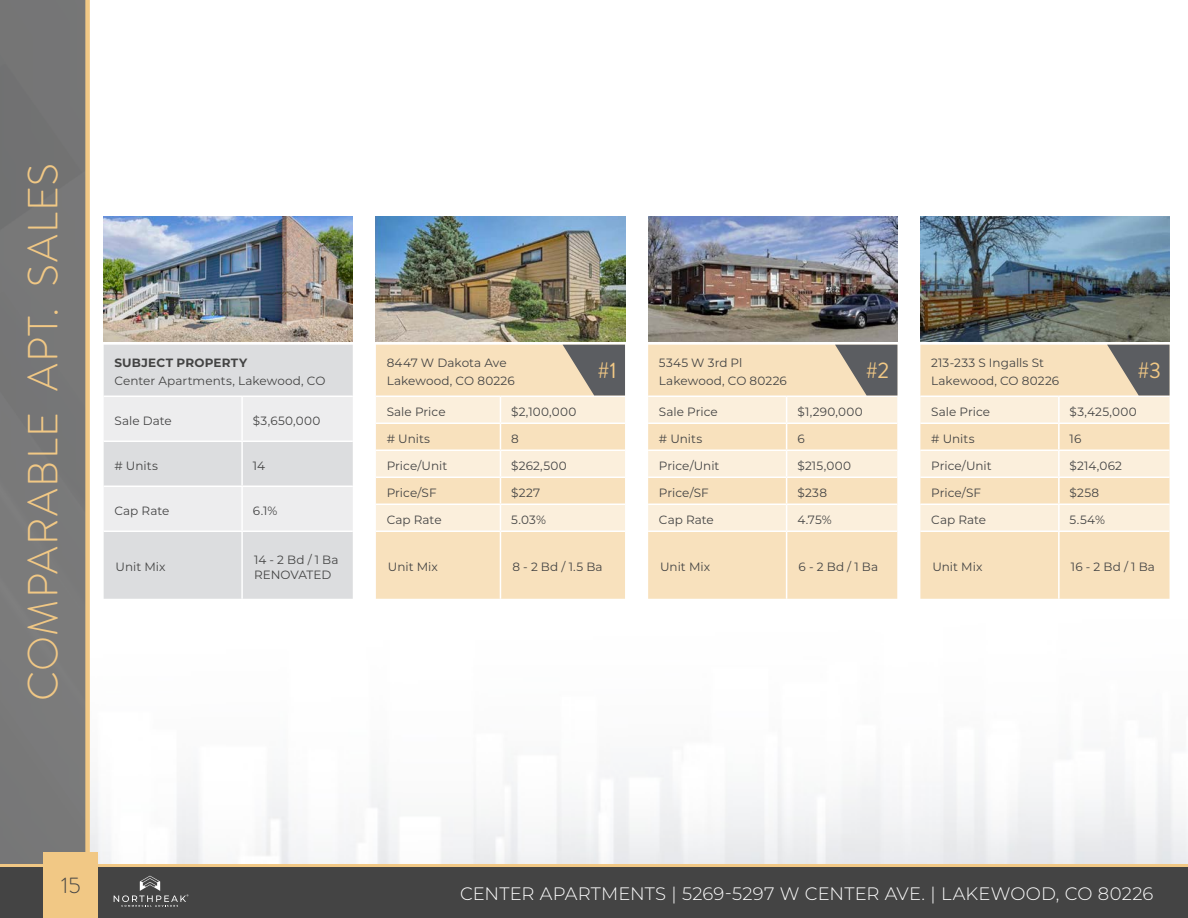
<style>
.page{position:relative;width:1188px;height:918px;background:#fff}
.page>*{position:absolute;margin:0;border:0;box-sizing:border-box;transform-origin:0 0}
.swot_title{font:300 42px "Brandon Grotesque";letter-spacing:.035em;color:#f1c885}
.Callout_Headline{font:22.5px "Brandon Grotesque";color:#f1c885}
.t1{font:300 22.5px "Brandon Grotesque";color:#444}
.t2{font:300 18px "Montserrat";letter-spacing:.01em;color:#fff}
.Body{font:12px "Montserrat";letter-spacing:.005em;color:#444}
.Body-2{font:700 12px "Montserrat";letter-spacing:.02em;color:#444}
.Body-3{font:12px "Montserrat";letter-spacing:-.015em;color:#444}
</style>
<div class="page">
<div style="left:0;top:864px;width:1188px;height:54px;background:#444"></div>
<svg style="left:114px;top:876px;width:74px;height:31px;background:#585858"></svg>
<div style="left:44px;top:852px;width:54px;height:66px;background:#f1c885"></div>
<img style="left:648px;top:216px;width:249px;height:126px">
<div style="left:85px;top:0;width:5px;height:871px;background:#f1c885"></div>
<img style="left:104px;top:216px;width:249px;height:126px">
<div style="left:104px;top:345px;width:249px;height:254px;background:#dcdddf"></div>
<svg style="left:104px;top:397px;width:249px;height:134px;background:#e7e7e9"></svg>
<hr style="left:104px;top:396px;width:138px;height:1px;background:#fff">
<hr style="left:242px;top:396px;width:111px;height:1px;background:#fff">
<hr style="left:241px;top:397px;width:2px;height:44px;background:#fff">
<hr style="left:104px;top:441px;width:138px;height:1px;background:#fff">
<hr style="left:242px;top:441px;width:111px;height:1px;background:#fff">
<hr style="left:241px;top:442px;width:2px;height:44px;background:#fff">
<hr style="left:104px;top:486px;width:138px;height:1px;background:#fff">
<hr style="left:242px;top:486px;width:111px;height:1px;background:#fff">
<hr style="left:241px;top:487px;width:2px;height:44px;background:#fff">
<hr style="left:104px;top:531px;width:138px;height:1px;background:#fff">
<hr style="left:242px;top:531px;width:111px;height:1px;background:#fff">
<hr style="left:241px;top:532px;width:2px;height:67px;background:#fff">
<img style="left:376px;top:216px;width:249px;height:126px">
<div style="left:376px;top:532px;width:249px;height:67px;background:#f8e1bd"></div>
<hr style="left:500px;top:532px;width:1px;height:67px;background:#fff">
<div style="left:648px;top:532px;width:249px;height:67px;background:#f8e1bd"></div>
<hr style="left:786px;top:532px;width:1px;height:67px;background:#fff">
<div style="left:920px;top:532px;width:250px;height:67px;background:#f8e1bd"></div>
<hr style="left:1058px;top:532px;width:2px;height:67px;background:#fff">
<svg style="left:376px;top:345px;width:249px;height:186px;background:#f1e1c8"></svg>
<img style="left:920px;top:216px;width:250px;height:126px">
<svg style="left:920px;top:345px;width:250px;height:186px;background:#f1e1c8"></svg>
<svg style="left:648px;top:345px;width:249px;height:186px;background:#f1e1c8"></svg>
<p class="swot_title" style="left:14px;top:701px;width:540px;rotate:-90deg">COMPARABLE APT. SALES</p>
<p class="Body-2" style="left:114px;top:354px;width:134px">SUBJECT PROPERTY</p>
<p class="Body" style="left:114px;top:373px;width:213px">Center Apartments, Lakewood, CO</p>
<p class="Body" style="left:114px;top:412px;width:59px">Sale Date</p>
<p class="Body" style="left:253px;top:412px;width:69px">$3,650,000</p>
<p class="Body" style="left:114px;top:457px;width:45px"># Units</p>
<p class="Body" style="left:253px;top:457px;width:14px">14</p>
<p class="Body" style="left:114px;top:502px;width:56px">Cap Rate</p>
<p class="Body" style="left:253px;top:502px;width:26px">6.1%</p>
<p class="Body" style="left:116px;top:559px;width:52px">Unit Mix</p>
<p class="Body" style="left:254px;top:551px;width:86px">14 - 2 Bd / 1 Ba</p>
<p class="Body-3" style="left:254px;top:566px;width:79px">RENOVATED</p>
<p class="Body" style="left:387px;top:355px;width:121px">8447 W Dakota Ave</p>
<p class="Body" style="left:387px;top:373px;width:129px">Lakewood, CO 80226</p>
<p class="Body" style="left:387px;top:403px;width:60px">Sale Price</p>
<p class="Body" style="left:511px;top:403px;width:67px">$2,100,000</p>
<p class="Body" style="left:387px;top:430px;width:45px"># Units</p>
<p class="Body" style="left:511px;top:430px;width:9px">8</p>
<p class="Body" style="left:387px;top:457px;width:62px">Price/Unit</p>
<p class="Body" style="left:511px;top:457px;width:57px">$262,500</p>
<p class="Body" style="left:387px;top:484px;width:51px">Price/SF</p>
<p class="Body" style="left:511px;top:484px;width:30px">$227</p>
<p class="Body" style="left:387px;top:511px;width:56px">Cap Rate</p>
<p class="Body" style="left:511px;top:511px;width:36px">5.03%</p>
<p class="Body" style="left:388px;top:559px;width:52px">Unit Mix</p>
<p class="Body" style="left:512px;top:559px;width:92px">8 - 2 Bd / 1.5 Ba</p>
<p class="Body" style="left:659px;top:355px;width:85px">5345 W 3rd Pl</p>
<p class="Body" style="left:659px;top:373px;width:129px">Lakewood, CO 80226</p>
<p class="Body" style="left:659px;top:403px;width:60px">Sale Price</p>
<p class="Body" style="left:797px;top:403px;width:67px">$1,290,000</p>
<p class="Body" style="left:659px;top:430px;width:45px"># Units</p>
<p class="Body" style="left:797px;top:430px;width:9px">6</p>
<p class="Body" style="left:659px;top:457px;width:62px">Price/Unit</p>
<p class="Body" style="left:797px;top:457px;width:55px">$215,000</p>
<p class="Body" style="left:659px;top:484px;width:51px">Price/SF</p>
<p class="Body" style="left:797px;top:484px;width:31px">$238</p>
<p class="Body" style="left:659px;top:511px;width:56px">Cap Rate</p>
<p class="Body" style="left:797px;top:511px;width:36px">4.75%</p>
<p class="Body" style="left:660px;top:559px;width:52px">Unit Mix</p>
<p class="Body" style="left:799px;top:559px;width:81px">6 - 2 Bd / 1 Ba</p>
<p class="Body" style="left:931px;top:355px;width:114px">213-233 S Ingalls St</p>
<p class="Body" style="left:931px;top:373px;width:129px">Lakewood, CO 80226</p>
<p class="Body" style="left:931px;top:403px;width:60px">Sale Price</p>
<p class="Body" style="left:1070px;top:403px;width:69px">$3,425,000</p>
<p class="Body" style="left:931px;top:430px;width:45px"># Units</p>
<p class="Body" style="left:1070px;top:430px;width:13px">16</p>
<p class="Body" style="left:931px;top:457px;width:62px">Price/Unit</p>
<p class="Body" style="left:1070px;top:457px;width:54px">$214,062</p>
<p class="Body" style="left:931px;top:484px;width:51px">Price/SF</p>
<p class="Body" style="left:1070px;top:484px;width:31px">$258</p>
<p class="Body" style="left:931px;top:511px;width:56px">Cap Rate</p>
<p class="Body" style="left:1070px;top:511px;width:37px">5.54%</p>
<p class="Body" style="left:932px;top:559px;width:52px">Unit Mix</p>
<p class="Body" style="left:1071px;top:559px;width:86px">16 - 2 Bd / 1 Ba</p>
<p class="Callout_Headline" style="left:598px;top:355px;width:21px">#1</p>
<p class="Callout_Headline" style="left:866px;top:355px;width:25px">#2</p>
<p class="Callout_Headline" style="left:1138px;top:355px;width:25px">#3</p>
<h2 class="t1" style="left:61px;top:870px;width:21px">15</h2>
<h3 class="t2" style="left:460px;top:881px;width:695px">CENTER APARTMENTS | 5269-5297 W CENTER AVE. | LAKEWOOD, CO 80226</h3>
</div>
